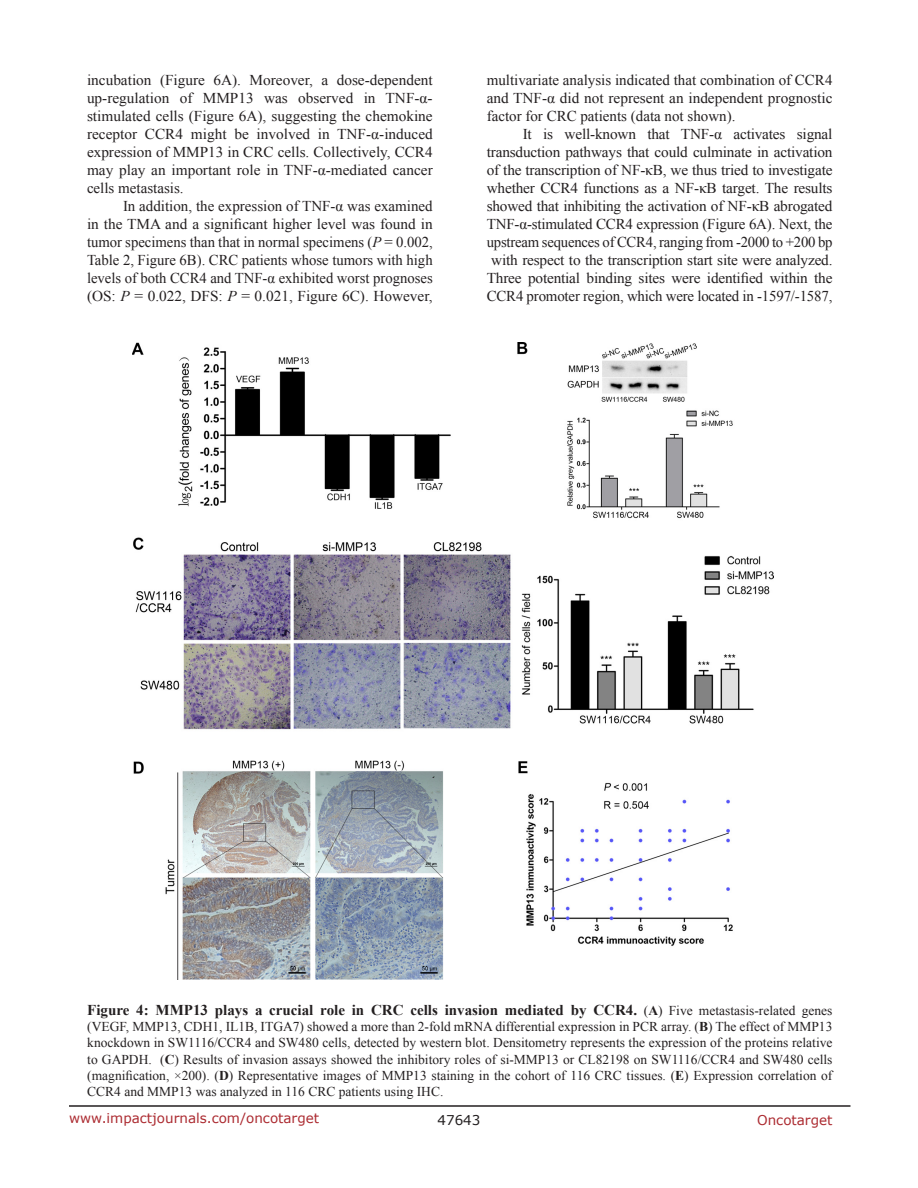
<style>
.page{position:relative;width:918px;height:1188px;background:#fff}
.page>*{position:absolute;margin:0;border:0;box-sizing:border-box;transform-origin:0 0}
.t1{font:15px/18px "Times New Roman";letter-spacing:-.01em;color:#231f20;text-align:justify}
.t2{font:700 15px "Times New Roman";color:#231f20}
.t3{font:13.5px/16.2px "Times New Roman";color:#231f20;text-align:justify}
.t4{font:13.5px "Verdana";color:#ac2b31}
.t5{font:13.5px "Verdana";color:#231f20}
.s1{font-style:italic}
.s2{font-weight:400;font-size:13.5px}
.s3{font-size:13.5px}
.s4{font-weight:700}
</style>
<div class="page">
<hr style="left:69px;top:1105px;width:781px;height:2px;background:#231f20">
<img style="left:132px;top:342px;width:641px;height:637px">
<p class="t1" style="left:87px;top:71px;width:347px">incubation (Figure 6A). Moreover, a dose-dependent up-regulation of MMP13 was observed in TNF-α&shy;stimulated cells (Figure 6A), suggesting the chemokine receptor CCR4 might be involved in TNF-α-induced expression of MMP13 in CRC cells. Collectively, CCR4 may play an important role in TNF-α-mediated cancer cells metastasis.</p>
<p class="t1" style="left:87px;top:197px;width:347px;text-indent:36px">In addition, the expression of TNF-α was examined in the TMA and a significant higher level was found in tumor specimens than that in normal specimens (<span class="s1">P</span> = 0.002, Table 2, Figure 6B). CRC patients whose tumors with high levels of both CCR4 and TNF-α exhibited worst prognoses (OS: <span class="s1">P</span> = 0.022, DFS: <span class="s1">P</span> = 0.021, Figure 6C). However,</p>
<p class="t1" style="left:487px;top:71px;width:347px">multivariate analysis indicated that combination of CCR4 and TNF-α did not represent an independent prognostic factor for CRC patients (data not shown).</p>
<p class="t1" style="left:487px;top:125px;width:347px;text-align:right">It is well-known that TNF-α activates signal transduction pathways that could culminate in activation of the transcription of NF-κB, we thus tried to investigate whether CCR4 functions as a NF-κB target. The results showed that inhibiting the activation of NF-κB abrogated TNF-α-stimulated CCR4 expression (Figure 6A). Next, the upstream sequences of CCR4, ranging from -2000 to +200 bp with respect to the transcription start site were analyzed.<br>Three potential binding sites were identified within the CCR4 promoter region, which were located in -1597/-1587,</p>
<p class="t2" style="left:87px;top:1000px;width:747px">Figure 4: MMP13 plays a crucial role in CRC cells invasion mediated by CCR4. <span class="s2">(</span><span class="s3">A</span><span class="s2">) Five metastasis-related genes</span></p>
<p class="t3" style="left:87px;top:1018px;width:747px">(VEGF, MMP13, CDH1, IL1B, ITGA7) showed a more than 2-fold mRNA differential expression in PCR array. (<span class="s4">B</span>) The effect of MMP13 knockdown in SW1116/CCR4 and SW480 cells, detected by western blot. Densitometry represents the expression of the proteins relative to GAPDH. (<span class="s4">C</span>) Results of invasion assays showed the inhibitory roles of si-MMP13 or CL82198 on SW1116/CCR4 and SW480 cells (magnification, ×200). (<span class="s4">D</span>) Representative images of MMP13 staining in the cohort of 116 CRC tissues. (<span class="s4">E</span>) Expression correlation of CCR4 and MMP13 was analyzed in 116 CRC patients using IHC.</p>
<p class="t4" style="left:69px;top:1109px;width:252px">www.impactjournals.com/oncotarget</p>
<p class="t5" style="left:438px;top:1111px;width:44px">47643</p>
<p class="t4" style="left:757px;top:1111px;width:77px">Oncotarget</p>
</div>
